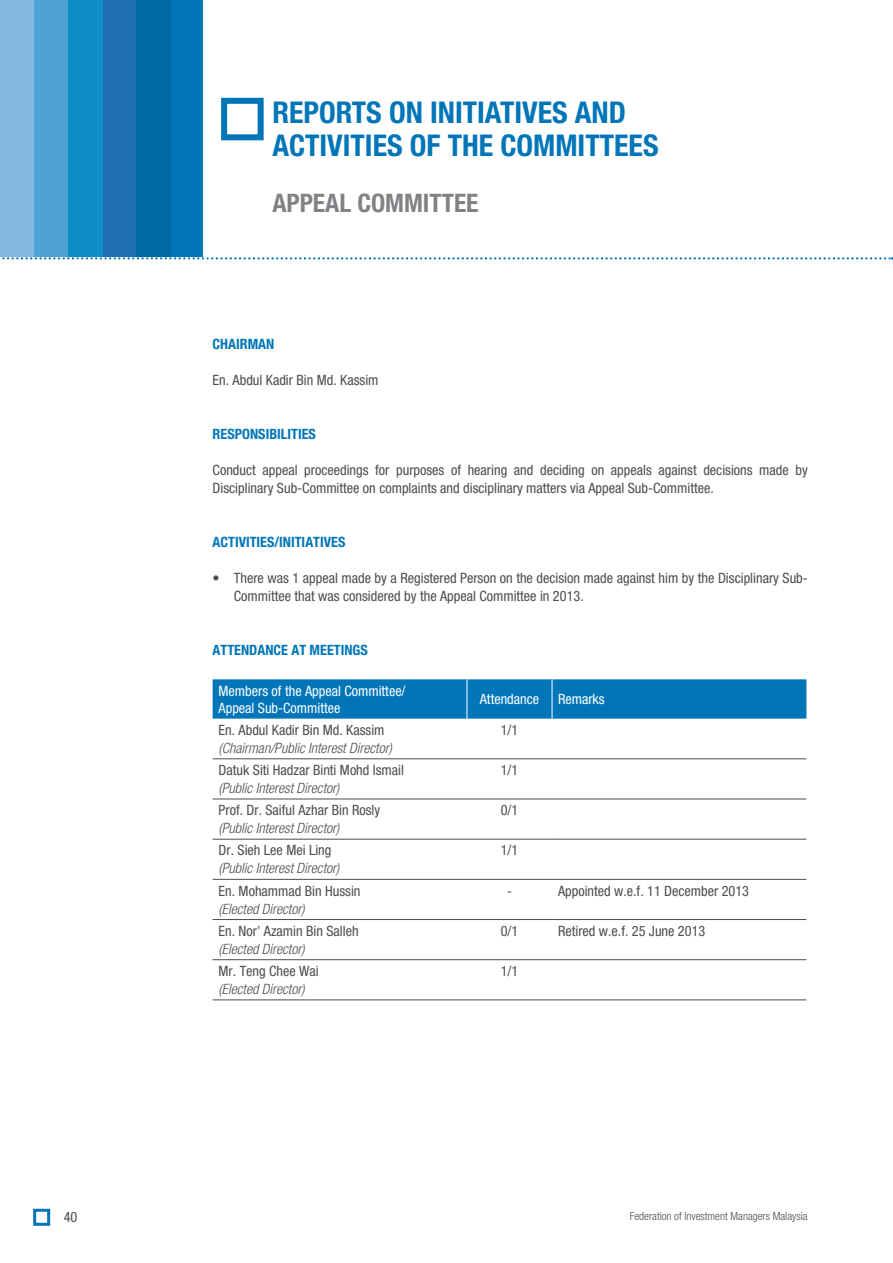
<style>
.page{position:relative;width:893px;height:1263px;background:#fff}
.page>*{position:absolute;margin:0;border:0;box-sizing:border-box;transform-origin:0 0}
.t1{font:700 condensed 30px/33px "Helvetica Neue LT Std";color:#0076b9}
.t2{font:700 condensed 25.5px "Helvetica Neue LT Std";color:#808285}
.t3{font:condensed 14.25px/18px "Helvetica Neue LT Std";color:#4d4d4f}
.t4{font:italic 300 condensed 14.25px "Helvetica Neue LT Std";color:#4d4d4f}
.t5{font:700 condensed 14.25px "Helvetica Neue LT Std";color:#0076b9}
.t6{font:condensed 14.25px/17.1px "Helvetica Neue LT Std";color:#fff}
.t7{font:300 condensed 11.25px "Helvetica Neue LT Std";color:#4d4d4f}
</style>
<div class="page">
<div style="left:221px;top:98px;width:43px;height:42px;border:6px solid #0076b9"></div>
<svg style="left:2px;top:257px;width:891px;height:2px"></svg>
<div style="left:213px;top:679px;width:593px;height:40px;background:#0076b9"></div>
<hr style="left:213px;top:758px;width:254px;height:1px;background:#4d4d4f">
<hr style="left:467px;top:758px;width:85px;height:1px;background:#4d4d4f">
<hr style="left:552px;top:758px;width:254px;height:1px;background:#4d4d4f">
<hr style="left:213px;top:799px;width:254px;height:1px;background:#4d4d4f">
<hr style="left:467px;top:799px;width:85px;height:1px;background:#4d4d4f">
<hr style="left:552px;top:799px;width:254px;height:1px;background:#4d4d4f">
<hr style="left:213px;top:839px;width:254px;height:1px;background:#4d4d4f">
<hr style="left:467px;top:839px;width:85px;height:1px;background:#4d4d4f">
<hr style="left:552px;top:839px;width:254px;height:1px;background:#4d4d4f">
<hr style="left:213px;top:879px;width:254px;height:1px;background:#4d4d4f">
<hr style="left:467px;top:879px;width:85px;height:1px;background:#4d4d4f">
<hr style="left:552px;top:879px;width:254px;height:1px;background:#4d4d4f">
<hr style="left:213px;top:919px;width:254px;height:1px;background:#4d4d4f">
<hr style="left:467px;top:919px;width:85px;height:1px;background:#4d4d4f">
<hr style="left:552px;top:919px;width:254px;height:1px;background:#4d4d4f">
<hr style="left:213px;top:959px;width:254px;height:1px;background:#4d4d4f">
<hr style="left:467px;top:959px;width:85px;height:1px;background:#4d4d4f">
<hr style="left:552px;top:959px;width:254px;height:1px;background:#4d4d4f">
<hr style="left:213px;top:1000px;width:254px;height:1px;background:#4d4d4f">
<hr style="left:467px;top:1000px;width:85px;height:1px;background:#4d4d4f">
<hr style="left:552px;top:1000px;width:254px;height:1px;background:#4d4d4f">
<hr style="left:467px;top:679px;width:1px;height:40px;background:#fff">
<hr style="left:552px;top:679px;width:1px;height:40px;background:#fff">
<div style="left:171px;top:0;width:31px;height:257px;background:#0076b9"></div>
<div style="left:102px;top:0;width:35px;height:257px;background:#206eb3"></div>
<div style="left:34px;top:0;width:34px;height:257px;background:#50a2d6"></div>
<div style="left:137px;top:0;width:34px;height:257px;background:#0069a4"></div>
<div style="left:68px;top:0;width:34px;height:257px;background:#0e8dc9"></div>
<div style="left:0;top:0;width:34px;height:257px;background:#87b8e3"></div>
<div style="left:33px;top:1209px;width:17px;height:17px;border:3px solid #0076b9"></div>
<h1 class="t1" style="left:272px;top:96px;width:388px">REPORTS ON INITIATIVES AND<br>ACTIVITIES OF THE COMMITTEES</h1>
<h2 class="t2" style="left:272px;top:187px;width:208px">APPEAL COMMITTEE</h2>
<p class="t5" style="left:213px;top:336px;width:63px">CHAIRMAN</p>
<p class="t3" style="left:213px;top:371px;width:167px">En. Abdul Kadir Bin Md. Kassim</p>
<p class="t5" style="left:213px;top:426px;width:105px">RESPONSIBILITIES</p>
<p class="t3" style="left:213px;top:461px;width:597px">Conduct appeal proceedings for purposes of hearing and deciding on appeals against decisions made by<br>Disciplinary Sub-Committee on complaints and disciplinary matters via Appeal Sub-Committee.</p>
<p class="t5" style="left:213px;top:534px;width:134px">ACTIVITIES/INITIATIVES</p>
<p class="t3" style="left:234px;top:569px;width:575px;text-indent:-21px">• There was 1 appeal made by a Registered Person on the decision made against him by the Disciplinary Sub-<br>Committee that was considered by the Appeal Committee in 2013.</p>
<p class="t5" style="left:213px;top:642px;width:157px">ATTENDANCE AT MEETINGS</p>
<p class="t6" style="left:219px;top:682px;width:188px">Members of the Appeal Committee/<br>Appeal Sub-Committee</p>
<p class="t6" style="left:480px;top:690px;width:61px">Attendance</p>
<p class="t6" style="left:558px;top:690px;width:48px">Remarks</p>
<p class="t3" style="left:219px;top:721px;width:167px">En. Abdul Kadir Bin Md. Kassim</p>
<p class="t4" style="left:219px;top:740px;width:175px">(Chairman/Public Interest Director)</p>
<p class="t3" style="left:501px;top:721px;width:19px">1/1</p>
<p class="t3" style="left:219px;top:761px;width:187px">Datuk Siti Hadzar Binti Mohd Ismail</p>
<p class="t4" style="left:219px;top:780px;width:122px">(Public Interest Director)</p>
<p class="t3" style="left:501px;top:761px;width:19px">1/1</p>
<p class="t3" style="left:219px;top:801px;width:163px">Prof. Dr. Saiful Azhar Bin Rosly</p>
<p class="t4" style="left:219px;top:820px;width:122px">(Public Interest Director)</p>
<p class="t3" style="left:501px;top:801px;width:19px">0/1</p>
<p class="t3" style="left:219px;top:841px;width:114px">Dr. Sieh Lee Mei Ling</p>
<p class="t4" style="left:219px;top:860px;width:122px">(Public Interest Director)</p>
<p class="t3" style="left:501px;top:841px;width:19px">1/1</p>
<p class="t3" style="left:219px;top:881px;width:143px">En. Mohammad Bin Hussin</p>
<p class="t4" style="left:219px;top:900px;width:87px">(Elected Director)</p>
<p class="t3" style="left:507px;top:881px;width:7px">-</p>
<p class="t3" style="left:558px;top:881px;width:193px">Appointed w.e.f. 11 December 2013</p>
<p class="t3" style="left:219px;top:921px;width:142px">En. Nor’ Azamin Bin Salleh</p>
<p class="t4" style="left:219px;top:940px;width:87px">(Elected Director)</p>
<p class="t3" style="left:501px;top:921px;width:19px">0/1</p>
<p class="t3" style="left:558px;top:921px;width:149px">Retired w.e.f. 25 June 2013</p>
<p class="t3" style="left:219px;top:962px;width:102px">Mr. Teng Chee Wai</p>
<p class="t4" style="left:219px;top:981px;width:87px">(Elected Director)</p>
<p class="t3" style="left:501px;top:962px;width:19px">1/1</p>
<p class="t3" style="left:64px;top:1208px;width:15px">40</p>
<p class="t7" style="left:630px;top:1209px;width:179px">Federation of Investment Managers Malaysia</p>
</div>
